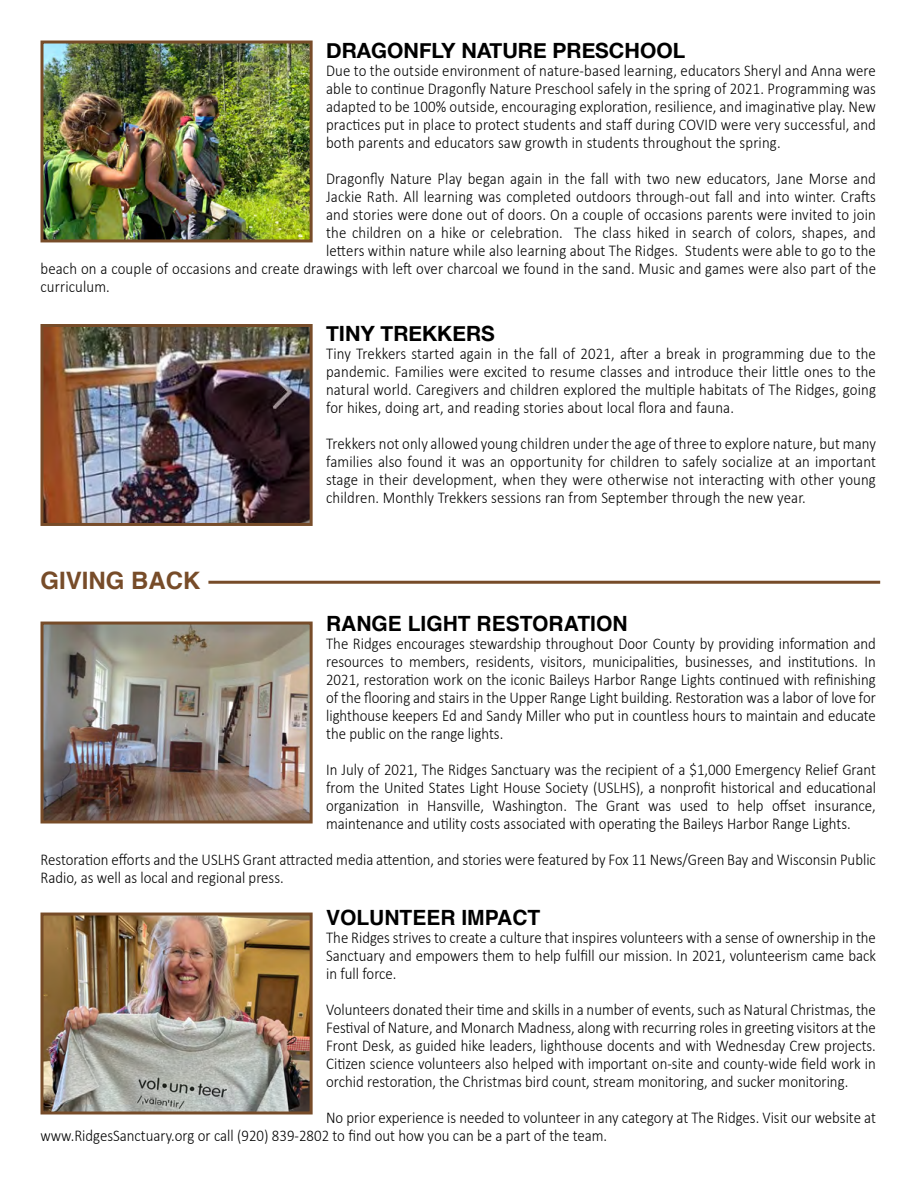
<style>
.page{position:relative;width:918px;height:1188px;background:#fff}
.page>*{position:absolute;margin:0;border:0;box-sizing:border-box;transform-origin:0 0}
.t1{font:700 24px "Helvetica";color:#774c29}
.t2{font:700 21px "Helvetica Neue";color:#000}
.t3{font:700 21px "Helvetica";color:#000}
.t4{font:300 16.5px/18px "Calibri";color:#000;text-align:justify;scale:.9 1}
</style>
<div class="page">
<img style="left:44px;top:44px;width:265px;height:194px">
<div style="left:40px;top:40px;width:273px;height:202px;border:3px solid #774c29"></div>
<img style="left:44px;top:328px;width:265px;height:194px">
<div style="left:40px;top:324px;width:273px;height:202px;border:3px solid #774c29"></div>
<img style="left:44px;top:626px;width:265px;height:194px">
<div style="left:40px;top:622px;width:273px;height:202px;border:3px solid #774c29"></div>
<img style="left:44px;top:917px;width:265px;height:193px">
<div style="left:40px;top:913px;width:273px;height:201px;border:3px solid #774c29"></div>
<hr style="left:208px;top:581px;width:672px;height:3px;background:#774c29">
<p class="t2" style="left:326px;top:34px;width:361px">DRAGONFLY NATURE PRESCHOOL</p>
<p class="t4" style="left:326px;top:61px;width:612px">Due to the outside environment of nature-based learning, educators Sheryl and Anna were able to continue Dragonfly Nature Preschool safely in the spring of 2021. Programming was adapted to be 100% outside, encouraging exploration, resilience, and imaginative play. New practices put in place to protect students and staff during COVID were very successful, and both parents and educators saw growth in students throughout the spring.</p>
<p class="t4" style="left:326px;top:169px;width:612px">Dragonfly Nature Play began again in the fall with two new educators, Jane Morse and</p>
<p class="t4" style="left:326px;top:187px;width:612px">Jackie Rath. All learning was completed outdoors through-out fall and into winter. Crafts</p>
<p class="t4" style="left:326px;top:205px;width:612px">and stories were done out of doors. On a couple of occasions parents were invited to join</p>
<p class="t4" style="left:326px;top:223px;width:612px">the children on a hike or celebration. The class hiked in search of colors, shapes, and</p>
<p class="t4" style="left:326px;top:241px;width:612px">letters within nature while also learning about The Ridges. Students were able to go to the</p>
<p class="t4" style="left:41px;top:259px;width:930px">beach on a couple of occasions and create drawings with left over charcoal we found in the sand. Music and games were also part of the</p>
<p class="t4" style="left:41px;top:277px;width:79px">curriculum.</p>
<p class="t2" style="left:326px;top:318px;width:170px">TINY TREKKERS</p>
<p class="t4" style="left:326px;top:345px;width:612px">Tiny Trekkers started again in the fall of 2021, after a break in programming due to the pandemic. Families were excited to resume classes and introduce their little ones to the natural world. Caregivers and children explored the multiple habitats of The Ridges, going for hikes, doing art, and reading stories about local flora and fauna.</p>
<p class="t4" style="left:326px;top:435px;width:612px">Trekkers not only allowed young children under the age of three to explore nature, but many families also found it was an opportunity for children to safely socialize at an important stage in their development, when they were otherwise not interacting with other young children. Monthly Trekkers sessions ran from September through the new year.</p>
<h1 class="t1" style="left:40px;top:561px;width:162px">GIVING BACK</h1>
<p class="t3" style="left:326px;top:607px;width:303px">RANGE LIGHT RESTORATION</p>
<p class="t4" style="left:326px;top:634px;width:612px">The Ridges encourages stewardship throughout Door County by providing information and resources to members, residents, visitors, municipalities, businesses, and institutions. In 2021, restoration work on the iconic Baileys Harbor Range Lights continued with refinishing of the flooring and stairs in the Upper Range Light building. Restoration was a labor of love for lighthouse keepers Ed and Sandy Miller who put in countless hours to maintain and educate the public on the range lights.</p>
<p class="t4" style="left:326px;top:760px;width:612px">In July of 2021, The Ridges Sanctuary was the recipient of a $1,000 Emergency Relief Grant from the United States Light House Society (USLHS), a nonprofit historical and educational organization in Hansville, Washington. The Grant was used to help offset insurance, maintenance and utility costs associated with operating the Baileys Harbor Range Lights.</p>
<p class="t4" style="left:41px;top:850px;width:930px">Restoration efforts and the USLHS Grant attracted media attention, and stories were featured by Fox 11 News/Green Bay and Wisconsin Public<br>Radio, as well as local and regional press.</p>
<p class="t3" style="left:326px;top:901px;width:216px">VOLUNTEER IMPACT</p>
<p class="t4" style="left:326px;top:928px;width:612px">The Ridges strives to create a culture that inspires volunteers with a sense of ownership in the Sanctuary and empowers them to help fulfill our mission. In 2021, volunteerism came back in full force.</p>
<p class="t4" style="left:326px;top:1000px;width:612px">Volunteers donated their time and skills in a number of events, such as Natural Christmas, the Festival of Nature, and Monarch Madness, along with recurring roles in greeting visitors at the Front Desk, as guided hike leaders, lighthouse docents and with Wednesday Crew projects.<br>Citizen science volunteers also helped with important on-site and county-wide field work in orchid restoration, the Christmas bird count, stream monitoring, and sucker monitoring.</p>
<p class="t4" style="left:41px;top:1108px;width:930px;text-indent:286px">No prior experience is needed to volunteer in any category at The Ridges. Visit our website at www.RidgesSanctuary.org or call (920) 839-2802 to find out how you can be a part of the team.</p>
</div>
